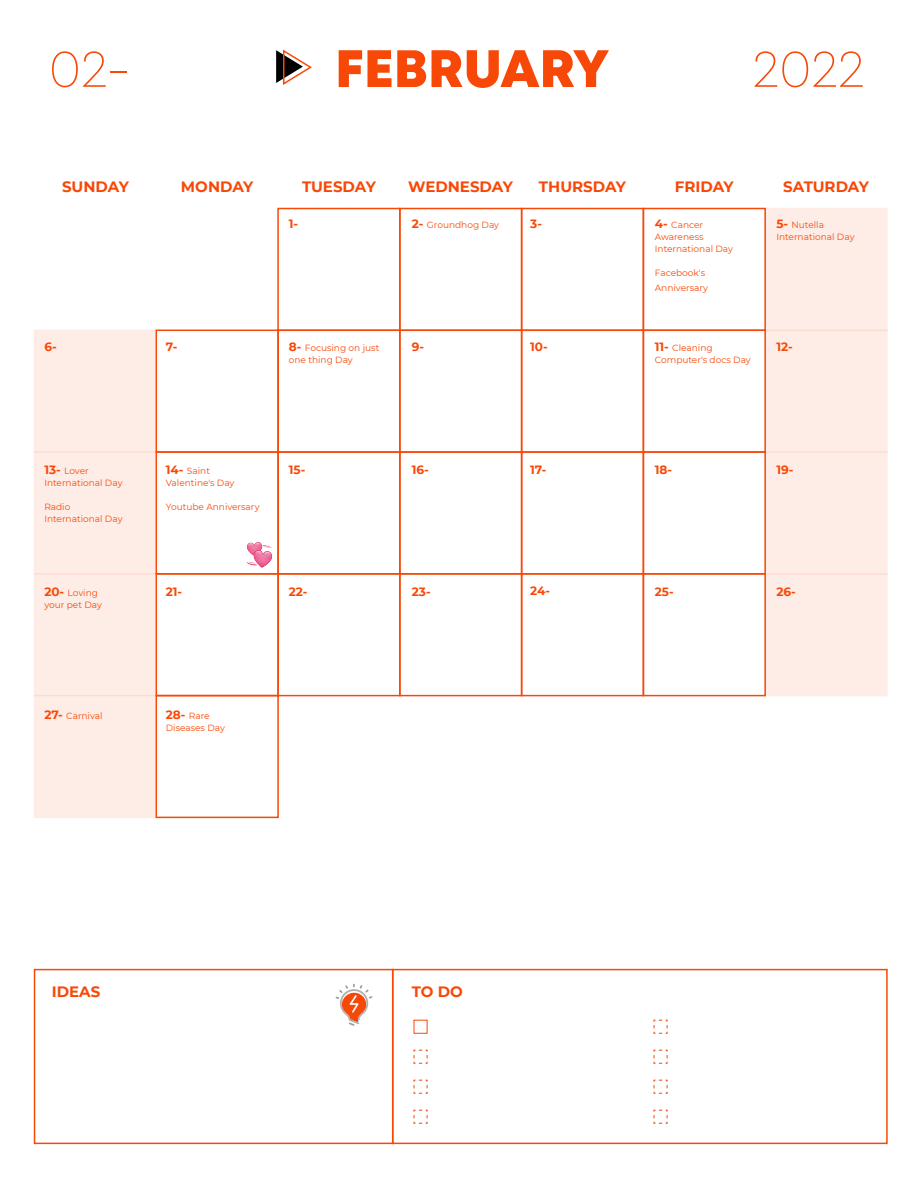
<style>
.page{position:relative;width:918px;height:1188px;background:#fff}
.page>*{position:absolute;margin:0;border:0;box-sizing:border-box;transform-origin:0 0}
.t1{font:52.5px "Mont Heavy DEMO";color:#f84807}
.t2{font:52.5px "Mont Extra Light DEMO";color:#f84807}
.t3{font:700 15px "Montserrat";color:#f84807}
.t4{font:700 12px "Montserrat";color:#f84807}
.t5{font:9px/12px "Montserrat";color:#f84807}
.s1{font-weight:700;font-size:12px}
</style>
<div class="page">
<div style="left:277px;top:208px;width:124px;height:123px;border:2px solid #f84807"></div>
<div style="left:399px;top:208px;width:123px;height:123px;border:2px solid #f84807"></div>
<div style="left:521px;top:208px;width:123px;height:123px;border:2px solid #f84807"></div>
<div style="left:643px;top:208px;width:123px;height:123px;border:2px solid #f84807"></div>
<div style="left:764px;top:208px;width:124px;height:123px;background:#feede6"></div>
<div style="left:34px;top:330px;width:123px;height:123px;background:#feede6"></div>
<div style="left:156px;top:330px;width:123px;height:123px;border:2px solid #f84807"></div>
<div style="left:277px;top:330px;width:124px;height:123px;border:2px solid #f84807"></div>
<div style="left:399px;top:330px;width:123px;height:123px;border:2px solid #f84807"></div>
<div style="left:521px;top:330px;width:123px;height:123px;border:2px solid #f84807"></div>
<div style="left:643px;top:330px;width:123px;height:123px;border:2px solid #f84807"></div>
<div style="left:764px;top:330px;width:124px;height:123px;background:#feede6"></div>
<div style="left:34px;top:451px;width:123px;height:124px;background:#feede6"></div>
<div style="left:156px;top:451px;width:123px;height:124px;border:2px solid #f84807"></div>
<div style="left:277px;top:451px;width:124px;height:124px;border:2px solid #f84807"></div>
<div style="left:399px;top:451px;width:123px;height:124px;border:2px solid #f84807"></div>
<div style="left:521px;top:451px;width:123px;height:124px;border:2px solid #f84807"></div>
<div style="left:643px;top:451px;width:123px;height:124px;border:2px solid #f84807"></div>
<div style="left:764px;top:451px;width:124px;height:124px;background:#feede6"></div>
<div style="left:34px;top:573px;width:123px;height:123px;background:#feede6"></div>
<div style="left:156px;top:573px;width:123px;height:123px;border:2px solid #f84807"></div>
<div style="left:277px;top:573px;width:124px;height:123px;border:2px solid #f84807"></div>
<div style="left:399px;top:573px;width:123px;height:123px;border:2px solid #f84807"></div>
<div style="left:521px;top:573px;width:123px;height:123px;border:2px solid #f84807"></div>
<div style="left:643px;top:573px;width:123px;height:123px;border:2px solid #f84807"></div>
<div style="left:764px;top:573px;width:124px;height:123px;background:#feede6"></div>
<div style="left:34px;top:695px;width:123px;height:123px;background:#feede6"></div>
<div style="left:156px;top:695px;width:123px;height:123px;border:2px solid #f84807"></div>
<svg style="left:276px;top:49px;width:36px;height:36px"></svg>
<img style="left:246px;top:542px;width:27px;height:26px">
<div style="left:34px;top:969px;width:359px;height:175px;border:2px solid #f84807"></div>
<div style="left:392px;top:969px;width:496px;height:175px;border:2px solid #f84807"></div>
<svg style="left:336px;top:984px;width:36px;height:42px"></svg>
<div style="left:414px;top:1020px;width:13px;height:14px;border:1px solid #f84807"></div>
<svg style="left:413px;top:1049px;width:15px;height:15px"></svg>
<svg style="left:413px;top:1079px;width:15px;height:15px"></svg>
<svg style="left:413px;top:1109px;width:15px;height:15px"></svg>
<svg style="left:653px;top:1019px;width:15px;height:15px"></svg>
<svg style="left:653px;top:1049px;width:15px;height:15px"></svg>
<svg style="left:653px;top:1079px;width:15px;height:15px"></svg>
<svg style="left:653px;top:1109px;width:15px;height:15px"></svg>
<h1 class="t2" style="left:49px;top:38px;width:83px">02-</h1>
<h1 class="t1" style="left:335px;top:39px;width:276px">FEBRUARY</h1>
<h1 class="t2" style="left:753px;top:38px;width:114px">2022</h1>
<h2 class="t3" style="left:62px;top:175px;width:68px">SUNDAY</h2>
<h2 class="t3" style="left:181px;top:175px;width:74px">MONDAY</h2>
<h2 class="t3" style="left:302px;top:175px;width:75px">TUESDAY</h2>
<h2 class="t3" style="left:408px;top:175px;width:106px">WEDNESDAY</h2>
<h2 class="t3" style="left:539px;top:175px;width:89px">THURSDAY</h2>
<h2 class="t3" style="left:675px;top:175px;width:60px">FRIDAY</h2>
<h2 class="t3" style="left:783px;top:175px;width:87px">SATURDAY</h2>
<h3 class="t4" style="left:289px;top:215px;width:11px">1-</h3>
<p class="t5" style="left:412px;top:219px;width:89px"><span class="s1">2-</span> Groundhog Day</p>
<h3 class="t4" style="left:530px;top:215px;width:13px">3-</h3>
<p class="t5" style="left:655px;top:219px;width:80px"><span class="s1">4-</span> Cancer<br>Awareness<br>International Day</p>
<p class="t5" style="left:655px;top:265px;width:55px;line-height:15px">Facebook's<br>Anniversary</p>
<p class="t5" style="left:776px;top:219px;width:80px"><span class="s1">5-</span> Nutella<br>International Day</p>
<h3 class="t4" style="left:44px;top:338px;width:14px">6-</h3>
<h3 class="t4" style="left:166px;top:338px;width:13px">7-</h3>
<p class="t5" style="left:289px;top:342px;width:92px"><span class="s1">8-</span> Focusing on just</p>
<h3 class="t4" style="left:530px;top:338px;width:19px">10-</h3>
<p class="t5" style="left:289px;top:354px;width:65px">one thing Day</p>
<h3 class="t4" style="left:412px;top:338px;width:14px">9-</h3>
<p class="t5" style="left:655px;top:342px;width:97px"><span class="s1">11-</span> Cleaning<br>Computer's docs Day</p>
<h3 class="t4" style="left:776px;top:338px;width:18px">12-</h3>
<p class="t5" style="left:44px;top:465px;width:46px"><span class="s1">13-</span> Lover</p>
<h3 class="t4" style="left:530px;top:461px;width:18px">17-</h3>
<p class="t5" style="left:44px;top:477px;width:80px">International Day</p>
<p class="t5" style="left:44px;top:501px;width:80px">Radio<br>International Day</p>
<h3 class="t4" style="left:289px;top:461px;width:18px">15-</h3>
<h3 class="t4" style="left:412px;top:461px;width:19px">16-</h3>
<h3 class="t4" style="left:655px;top:461px;width:19px">18-</h3>
<h3 class="t4" style="left:776px;top:461px;width:19px">19-</h3>
<p class="t5" style="left:166px;top:465px;width:70px"><span class="s1">14-</span> Saint<br>Valentine's Day</p>
<p class="t5" style="left:166px;top:501px;width:95px">Youtube Anniversary</p>
<p class="t5" style="left:44px;top:586px;width:55px"><span class="s1">20-</span> Loving</p>
<h3 class="t4" style="left:530px;top:582px;width:22px">24-</h3>
<p class="t5" style="left:44px;top:598px;width:59px">your pet Day</p>
<h3 class="t4" style="left:166px;top:583px;width:18px">21-</h3>
<h3 class="t4" style="left:289px;top:583px;width:20px">22-</h3>
<h3 class="t4" style="left:412px;top:583px;width:20px">23-</h3>
<h3 class="t4" style="left:655px;top:583px;width:20px">25-</h3>
<h3 class="t4" style="left:776px;top:583px;width:21px">26-</h3>
<p class="t5" style="left:44px;top:709px;width:60px"><span class="s1">27-</span> Carnival</p>
<p class="t5" style="left:166px;top:709px;width:61px"><span class="s1">28-</span> Rare<br>Diseases Day</p>
<h2 class="t3" style="left:52px;top:980px;width:50px">IDEAS</h2>
<h2 class="t3" style="left:412px;top:980px;width:53px">TO DO</h2>
</div>
